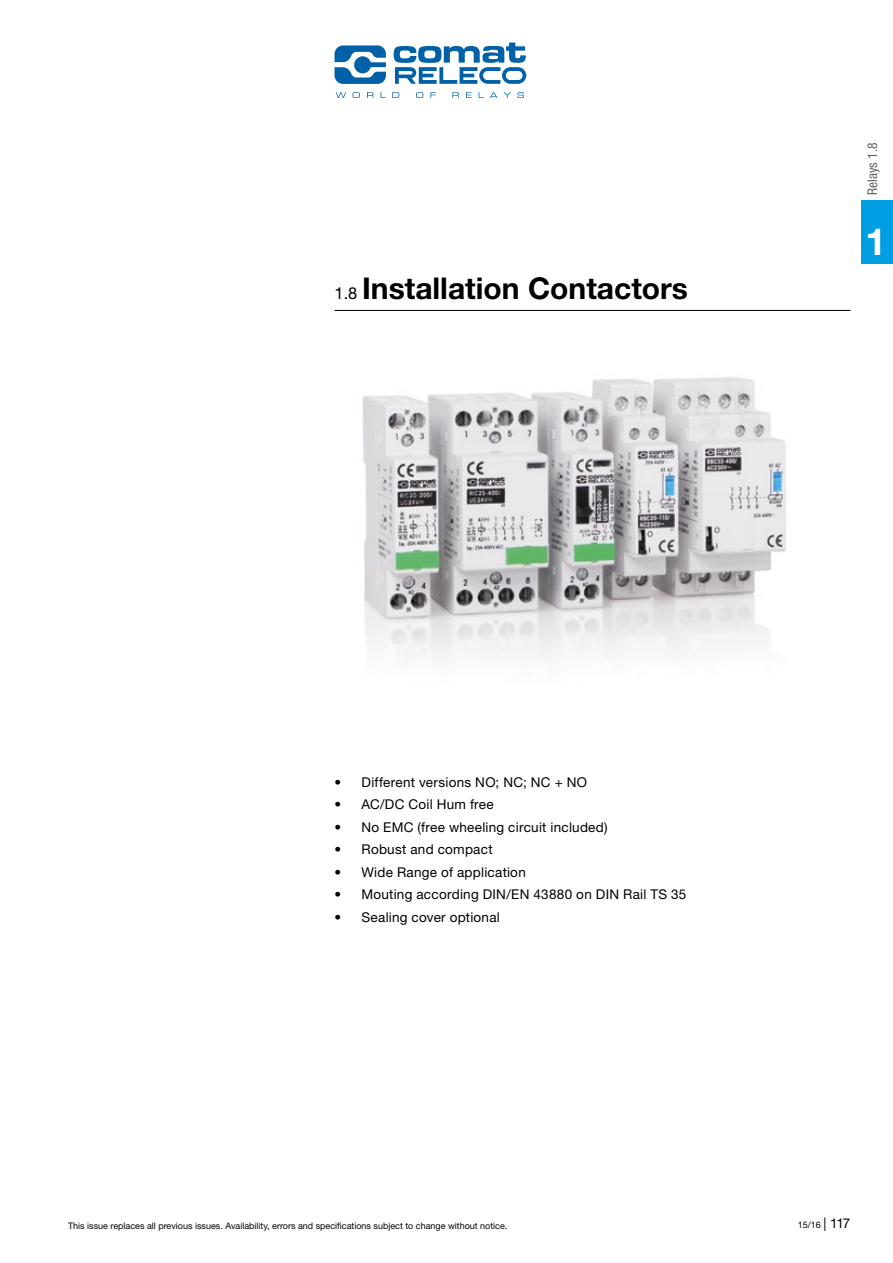
<style>
.page{position:relative;width:893px;height:1263px;background:#fff}
.page>*{position:absolute;margin:0;border:0;box-sizing:border-box;transform-origin:0 0}
.t1{font:700 37.5px "Helvetica Neue LT Std";color:#fff}
.t2{font:700 30px "Helvetica Neue LT Std";color:#000}
.t3{font:13.5px "Helvetica Neue LT Std";letter-spacing:.02em;color:#000}
.t4{font:condensed 13.5px "Helvetica Neue LT Std";color:#626261}
.t5{font:9px "Helvetica Neue LT Std";color:#000}
.s1{font-weight:400;font-size:16.5px}
.s2{font-size:13.5px}
</style>
<div class="page">
<div style="left:861px;top:200px;width:32px;height:64px;background:#009ee3"></div>
<svg style="left:466px;top:92px;width:6px;height:6px"></svg>
<svg style="left:452px;top:92px;width:7px;height:6px"></svg>
<svg style="left:517px;top:92px;width:7px;height:6px"></svg>
<svg style="left:504px;top:92px;width:7px;height:6px"></svg>
<svg style="left:490px;top:92px;width:7px;height:6px"></svg>
<svg style="left:367px;top:92px;width:6px;height:6px"></svg>
<svg style="left:352px;top:92px;width:8px;height:6px"></svg>
<svg style="left:336px;top:92px;width:10px;height:6px"></svg>
<svg style="left:430px;top:92px;width:6px;height:6px"></svg>
<svg style="left:416px;top:92px;width:7px;height:6px"></svg>
<svg style="left:392px;top:92px;width:7px;height:6px"></svg>
<svg style="left:334px;top:45px;width:52px;height:39px"></svg>
<svg style="left:394px;top:43px;width:132px;height:41px"></svg>
<img style="left:362px;top:377px;width:424px;height:282px">
<hr style="left:334px;top:310px;width:516px;height:1px;background:#000">
<p class="t2" style="left:334px;top:269px;width:355px"><span class="s1">1.8</span> Installation Contactors</p>
<p class="t4" style="left:864px;top:195px;width:54px;rotate:-90deg">Relays 1.8</p>
<h1 class="t1" style="left:865px;top:219px;width:22px">1</h1>
<p class="t3" style="left:334px;top:774px;width:254px">• Different versions NO; NC; NC + NO</p>
<p class="t3" style="left:334px;top:796px;width:161px">• AC/DC Coil Hum free</p>
<p class="t3" style="left:334px;top:819px;width:275px">• No EMC (free wheeling circuit included)</p>
<p class="t3" style="left:334px;top:841px;width:160px">• Robust and compact</p>
<p class="t3" style="left:334px;top:864px;width:193px">• Wide Range of application</p>
<p class="t3" style="left:334px;top:886px;width:353px">• Mouting according DIN/EN 43880 on DIN Rail TS 35</p>
<p class="t3" style="left:334px;top:909px;width:167px">• Sealing cover optional</p>
<p class="t5" style="left:68px;top:1220px;width:441px">This issue replaces all previous issues. Availability, errors and specifications subject to change without notice.</p>
<p class="t5" style="left:798px;top:1220px;width:54px">15/16 <span class="s2">| 117</span></p>
</div>
